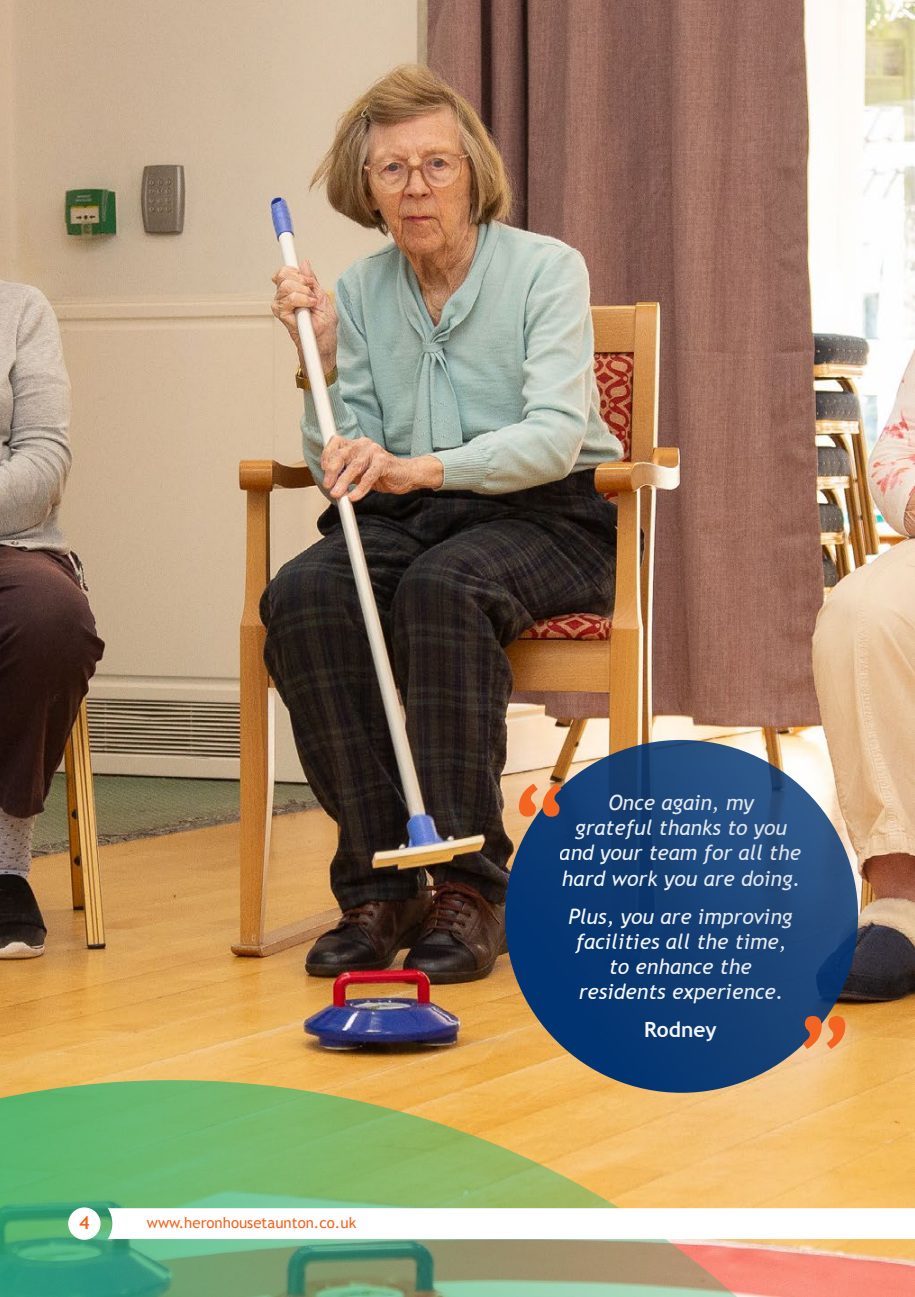
<style>
.page{position:relative;width:915px;height:1297px;background:#fff}
.page>*{position:absolute;margin:0;border:0;box-sizing:border-box;transform-origin:0 0}
.t1{font:700 105px "Trebuchet MS";color:#f36421}
.t2{font:italic 21px/25.2px "Trebuchet MS";color:#fff;text-align:center}
.t3{font:700 21px "Trebuchet MS";color:#fff}
.t4{font:700 18px "Trebuchet MS";color:#f36421}
.t5{font:15px "Trebuchet MS";color:#f36421}
</style>
<div class="page">
<hr style="left:914px;top:0;width:1px;height:1297px;background:#013371">
<img style="left:0;top:0;width:914px;height:961px">
<img style="left:0;top:961px;width:914px;height:336px">
<svg style="left:108px;top:1208px;width:806px;height:31px"></svg>
<div style="left:68px;top:1207px;width:32px;height:33px;background:#fff;border-radius:50%"></div>
<svg style="left:505px;top:740px;width:352px;height:353px;background:#153f75"></svg>
<p class="t4" style="left:79px;top:1212px;width:12px">4</p>
<p class="t5" style="left:147px;top:1214px;width:211px">www.heronhousetaunton.co.uk</p>
<p class="t1" style="left:508px;top:758px;width:63px">“</p>
<p class="t2" style="left:559px;top:790px;width:243px">Once again, my<br>grateful thanks to you and your team for all the hard work you are doing.</p>
<p class="t2" style="left:568px;top:904px;width:225px">Plus, you are improving facilities all the time, to enhance the residents experience.</p>
<p class="t3" style="left:644px;top:1016px;width:74px">Rodney</p>
<p class="t1" style="left:855px;top:1074px;width:63px;rotate:-180deg">“</p>
</div>
